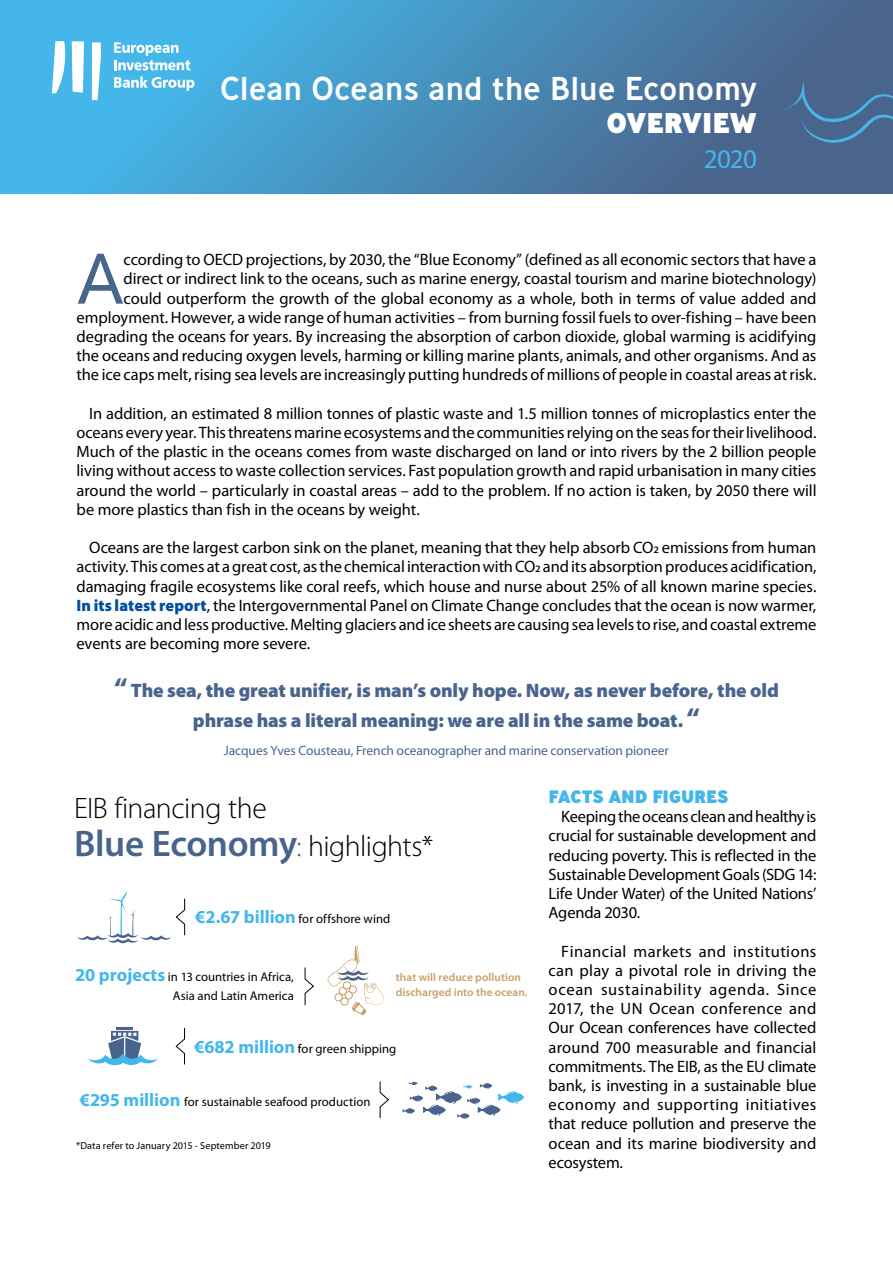
<style>
.page{position:relative;width:893px;height:1263px;background:#fff}
.page>*{position:absolute;margin:0;border:0;box-sizing:border-box;transform-origin:0 0}
.t1{font:300 71.4px "Ministry";color:#4a658d}
.t2{font:600 37.05px "Myriad Pro";letter-spacing:-.01em;color:#49648c}
.t3{font:500 33px "Ministry";letter-spacing:-.005em;color:#fff}
.t4{font:300 29.7px "Myriad Pro";letter-spacing:-.02em;color:#000}
.t5{font:800 28.5px "Ministry";letter-spacing:-.005em;color:#fff}
.t6{font:27px "Myriad Pro";color:#45b6e9}
.t7{font:900 19.5px/30px "Myriad Pro";letter-spacing:-.01em;color:#4a658d;text-align:center}
.t8{font:800 18px "Ministry";letter-spacing:-.01em;color:#45b6e9}
.t9{font:16.5px/19.2px "Myriad Pro";letter-spacing:-.005em;color:#000;text-align:justify}
.t10{font:13.5px "Myriad Pro";letter-spacing:-.005em;color:#4a658d}
.t11{font:12.75px/19px "Myriad Pro";letter-spacing:.005em;color:#000;text-align:right}
.t12{font:600 11.4px/15px "Myriad Pro";letter-spacing:.005em;color:#ca9e67}
.t13{font:10.2px "Myriad Pro";letter-spacing:.01em;color:#000}
.s1{font-weight:900;color:#0051a0}
.s2{font-size:27px}
.s3{font-weight:300;font-size:29.7px}
.s4{font-weight:300;font-size:29.7px;color:#000}
.s5{font-weight:700;font-size:18.3px;color:#44b7ea}
</style>
<div class="page">
<svg style="left:0;top:0;width:893px;height:193px;background:#478fbc"></svg>
<svg style="left:770px;top:81px;width:123px;height:62px;background:#496b93"></svg>
<svg style="left:114px;top:42px;width:77px;height:28px"></svg>
<svg style="left:52px;top:41px;width:13px;height:52px"></svg>
<svg style="left:72px;top:41px;width:12px;height:52px"></svg>
<svg style="left:92px;top:42px;width:9px;height:58px"></svg>
<svg style="left:114px;top:76px;width:80px;height:15px"></svg>
<svg style="left:304px;top:967px;width:10px;height:39px"></svg>
<svg style="left:328px;top:945px;width:55px;height:70px"></svg>
<svg style="left:175px;top:1027px;width:10px;height:38px"></svg>
<svg style="left:402px;top:1081px;width:122px;height:38px"></svg>
<svg style="left:379px;top:1081px;width:10px;height:38px"></svg>
<svg style="left:77px;top:891px;width:108px;height:52px"></svg>
<hr style="left:117px;top:1027px;width:16px;height:3px;background:#49648c">
<svg style="left:88px;top:1031px;width:70px;height:34px"></svg>
<h3 class="t3" style="left:220px;top:67px;width:539px">Clean Oceans and the Blue Economy</h3>
<h3 class="t5" style="left:606px;top:103px;width:152px">OVERVIEW</h3>
<h3 class="t6" style="left:704px;top:144px;width:55px">2020</h3>
<p class="t9" style="left:77px;top:250px;width:741px;text-align:right">ccording to OECD projections, by 2030, the “Blue Economy” (defined as all economic sectors that have a<br>direct or indirect link to the oceans, such as marine energy, coastal tourism and marine biotechnology)<br>could outperform the growth of the global economy as a whole, both in terms of value added and employment. However, a wide range of human activities – from burning fossil fuels to over-fishing – have been degrading the oceans for years. By increasing the absorption of carbon dioxide, global warming is acidifying the oceans and reducing oxygen levels, harming or killing marine plants, animals, and other organisms. And as the ice caps melt, rising sea levels are increasingly putting hundreds of millions of people in coastal areas at risk.</p>
<p class="t9" style="left:77px;top:404px;width:741px;text-indent:13px">In addition, an estimated 8 million tonnes of plastic waste and 1.5 million tonnes of microplastics enter the oceans every year. This threatens marine ecosystems and the communities relying on the seas for their livelihood.<br>Much of the plastic in the oceans comes from waste discharged on land or into rivers by the 2 billion people living without access to waste collection services. Fast population growth and rapid urbanisation in many cities around the world – particularly in coastal areas – add to the problem. If no action is taken, by 2050 there will be more plastics than fish in the oceans by weight.</p>
<p class="t9" style="left:77px;top:538px;width:741px;text-indent:13px">Oceans are the largest carbon sink on the planet, meaning that they help absorb CO2 emissions from human activity. This comes at a great cost, as the chemical interaction with CO2 and its absorption produces acidification, damaging fragile ecosystems like coral reefs, which house and nurse about 25% of all known marine species.<br><span class="s1">In its latest report</span>, the Intergovernmental Panel on Climate Change concludes that the ocean is now warmer, more acidic and less productive. Melting glaciers and ice sheets are causing sea levels to rise, and coastal extreme events are becoming more severe.</p>
<h1 class="t1" style="left:77px;top:234px;width:49px">A</h1>
<p class="t7" style="left:114px;top:676px;width:666px"><span class="s2">“</span> The sea, the great unifier, is man’s only hope. Now, as never before, the old phrase has a literal meaning: we are all in the same boat. <span class="s2">“</span></p>
<p class="t10" style="left:224px;top:743px;width:446px">Jacques Yves Cousteau, French oceanographer and marine conservation pioneer</p>
<h3 class="t4" style="left:74px;top:792px;width:194px">EIB financing the</h3>
<h2 class="t2" style="left:74px;top:823px;width:361px">Blue Economy<span class="s3">:</span> <span class="s4">highlights*</span></h2>
<p class="t11" style="left:195px;top:910px;width:197px"><span class="s5">€2.67 billion</span> for offshore wind</p>
<p class="t11" style="left:75px;top:967px;width:220px"><span class="s5">20 projects</span> in 13 countries in Africa,<br>Asia and Latin America</p>
<p class="t11" style="left:194px;top:1039px;width:203px"><span class="s5">€682 million</span> for green shipping</p>
<p class="t11" style="left:80px;top:1093px;width:292px"><span class="s5">€295 million</span> for sustainable seafood production</p>
<p class="t12" style="left:396px;top:970px;width:133px">that will reduce pollution discharged into the ocean.</p>
<p class="t13" style="left:76px;top:1140px;width:196px">*Data refer to January 2015 - September 2019</p>
<p class="t8" style="left:549px;top:784px;width:182px">FACTS AND FIGURES</p>
<p class="t9" style="left:549px;top:807px;width:269px;text-indent:13px">Keeping the oceans clean and healthy is crucial for sustainable development and reducing poverty. This is reflected in the Sustainable Development Goals (SDG 14:<br>Life Under Water) of the United Nations’ Agenda 2030.</p>
<p class="t9" style="left:549px;top:942px;width:269px;text-indent:13px">Financial markets and institutions can play a pivotal role in driving the ocean sustainability agenda. Since 2017, the UN Ocean conference and Our Ocean conferences have collected around 700 measurable and financial commitments. The EIB, as the EU climate bank, is investing in a sustainable blue economy and supporting initiatives that reduce pollution and preserve the ocean and its marine biodiversity and ecosystem.</p>
</div>
